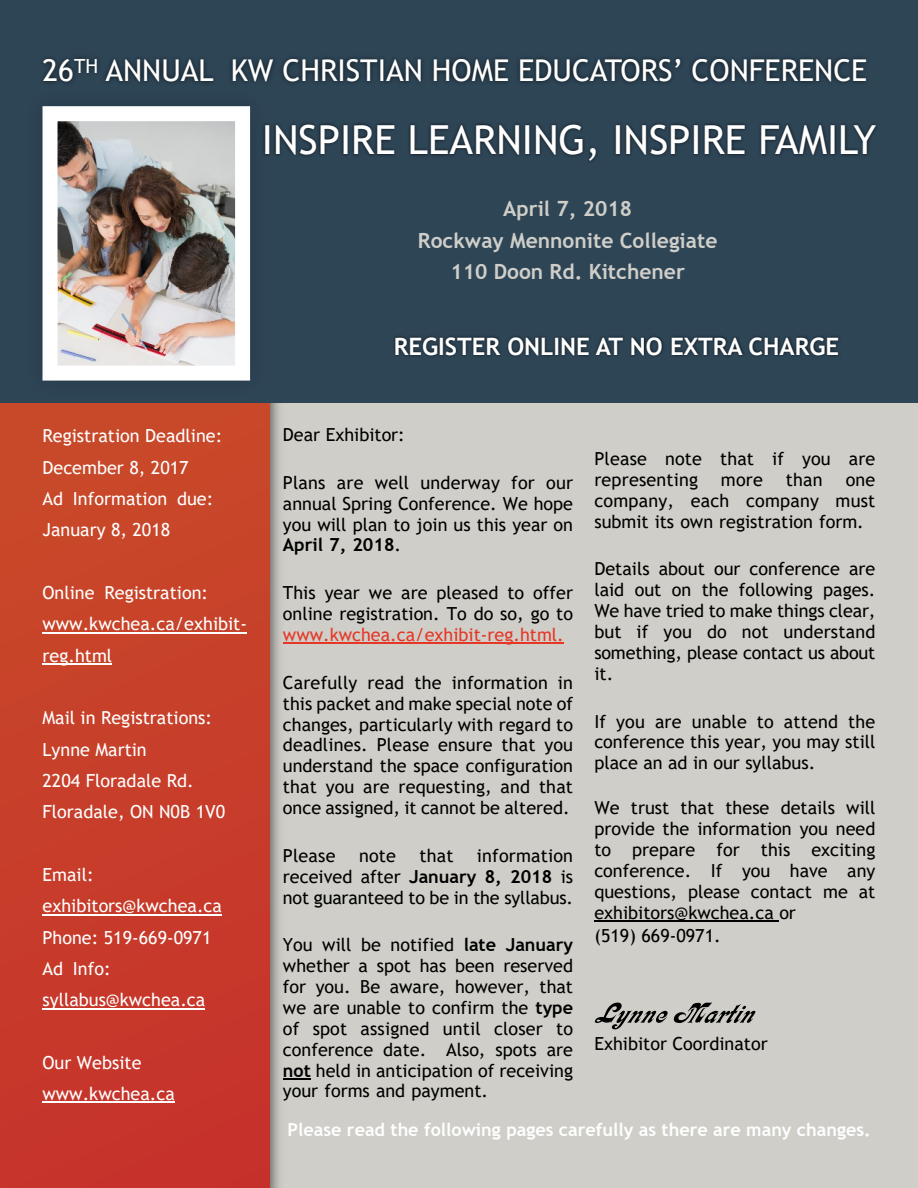
<style>
.page{position:relative;width:918px;height:1188px;background:#cfcec8}
.page>*{position:absolute;margin:0;border:0;box-sizing:border-box;transform-origin:0 0}
.t1{font:40.05px "Trebuchet MS";color:#fff}
.t2{font:30px "Trebuchet MS";color:#fff}
.t3{font:700 24px "Trebuchet MS";color:#fff}
.t4{font:700 21px/31.7px "Trebuchet MS";color:#cfcec8;text-align:center}
.t5{font:18px/20.9px "Trebuchet MS";color:#000;text-align:justify}
.t6{font:18px/31.3px "Trebuchet MS";color:#fff}
.t7{font:700 18px "Trebuchet MS";color:#fff}
.t8{font:18px "Trebuchet MS";color:#e63726}
.s1{font-weight:700}
</style>
<div class="page">
<img style="left:269px;top:403px;width:19px;height:785px">
<div style="left:0;top:391px;width:269px;height:797px;background:#c73e2a"></div>
<div style="left:0;top:0;width:918px;height:403px;background:#2e4556"></div>
<img style="left:274px;top:150px;width:595px;height:12px">
<hr style="left:283px;top:643px;width:281px;height:1px;background:#e63726">
<hr style="left:283px;top:1078px;width:28px;height:2px;background:#000">
<hr style="left:594px;top:920px;width:185px;height:1px;background:#000">
<svg style="left:595px;top:1002px;width:73px;height:27px"></svg>
<svg style="left:674px;top:1002px;width:81px;height:21px"></svg>
<img style="left:20px;top:150px;width:253px;height:254px">
<img style="left:59px;top:150px;width:175px;height:215px">
<div style="left:43px;top:106px;width:207px;height:275px;border:15px solid #fff"></div>
<hr style="left:43px;top:632px;width:204px;height:1px;background:#fff">
<hr style="left:43px;top:663px;width:69px;height:2px;background:#fff">
<hr style="left:43px;top:914px;width:179px;height:1px;background:#fff">
<hr style="left:43px;top:1008px;width:162px;height:1px;background:#fff">
<hr style="left:43px;top:1102px;width:132px;height:1px;background:#fff">
<img style="left:42px;top:56px;width:835px;height:94px">
<img style="left:394px;top:336px;width:446px;height:21px">
<h2 class="t2" style="left:43px;top:59px;width:826px">26<sup>TH</sup> ANNUAL KW CHRISTIAN HOME EDUCATORS’ CONFERENCE</h2>
<h1 class="t1" style="left:262px;top:125px;width:616px">INSPIRE LEARNING, INSPIRE FAMILY</h1>
<p class="t4" style="left:418px;top:195px;width:301px">April 7, 2018<br>Rockway Mennonite Collegiate<br>110 Doon Rd. Kitchener</p>
<p class="t6" style="left:43px;top:422px;width:181px">Registration Deadline:<br>December 8, 2017<br>Ad Information due:<br>January 8, 2018</p>
<p class="t6" style="left:43px;top:579px;width:206px">Online Registration: www.kwchea.ca/exhibit&shy;reg.html</p>
<p class="t6" style="left:43px;top:704px;width:184px">Mail in Registrations:<br>Lynne Martin<br>2204 Floradale Rd.<br>Floradale, ON N0B 1V0</p>
<p class="t6" style="left:43px;top:860px;width:181px">Email: exhibitors@kwchea.ca<br>Phone: 519-669-0971<br>Ad Info: syllabus@kwchea.ca</p>
<p class="t6" style="left:43px;top:1048px;width:134px">Our Website www.kwchea.ca</p>
<h3 class="t3" style="left:394px;top:337px;width:447px">REGISTER ONLINE AT NO EXTRA CHARGE</h3>
<p class="t5" style="left:283px;top:426px;width:123px">Dear Exhibitor:</p>
<p class="t5" style="left:283px;top:474px;width:292px">Plans are well underway for our annual Spring Conference. We hope you will plan to join us this year on <span class="s1">April 7, 2018</span>.</p>
<p class="t5" style="left:283px;top:584px;width:292px">This year we are pleased to offer online registration. To do so, go to</p>
<p class="t8" style="left:283px;top:628px;width:282px">www.kwchea.ca/exhibit-reg.html.</p>
<p class="t5" style="left:283px;top:674px;width:292px">Carefully read the information in this packet and make special note of changes, particularly with regard to deadlines. Please ensure that you understand the space configuration that you are requesting, and that once assigned, it cannot be altered.</p>
<p class="t5" style="left:283px;top:847px;width:54px">Please</p>
<p class="t5" style="left:359px;top:847px;width:38px">note</p>
<p class="t5" style="left:419px;top:847px;width:36px">that</p>
<p class="t5" style="left:283px;top:847px;width:292px;text-indent:194px">information received after <span class="s1">January 8, 2018</span> is not guaranteed to be in the syllabus.</p>
<p class="t5" style="left:283px;top:936px;width:292px">You will be notified <span class="s1">late January </span>whether a spot has been reserved for you. Be aware, however, that we are unable to confirm the <span class="s1">type </span>of spot assigned until closer to conference date. Also, spots are <span class="s1">not</span> held in anticipation of receiving your forms and payment.</p>
<p class="t5" style="left:594px;top:450px;width:283px">Please note that if you are representing</p>
<p class="t5" style="left:721px;top:471px;width:43px">more</p>
<p class="t5" style="left:786px;top:471px;width:38px">than</p>
<p class="t5" style="left:594px;top:471px;width:283px;text-indent:251px">one company, each company must submit its own registration form.</p>
<p class="t5" style="left:594px;top:560px;width:283px">Details about our conference are laid out on the following pages.<br>We have tried to make things clear, but if you do not understand something, please contact us about it.</p>
<p class="t5" style="left:594px;top:712px;width:283px">If you are unable to attend the conference this year, you may still place an ad in our syllabus.</p>
<p class="t5" style="left:594px;top:799px;width:283px">We trust that these details will provide the information you need to prepare for this exciting conference. If you have any questions, please contact me at exhibitors@kwchea.ca or</p>
<p class="t5" style="left:594px;top:927px;width:128px">(519) 669-0971.</p>
<p class="t5" style="left:594px;top:1034px;width:175px">Exhibitor Coordinator</p>
<p class="t7" style="left:288px;top:1122px;width:585px">Please read the following pages carefully as there are many changes.</p>
</div>
